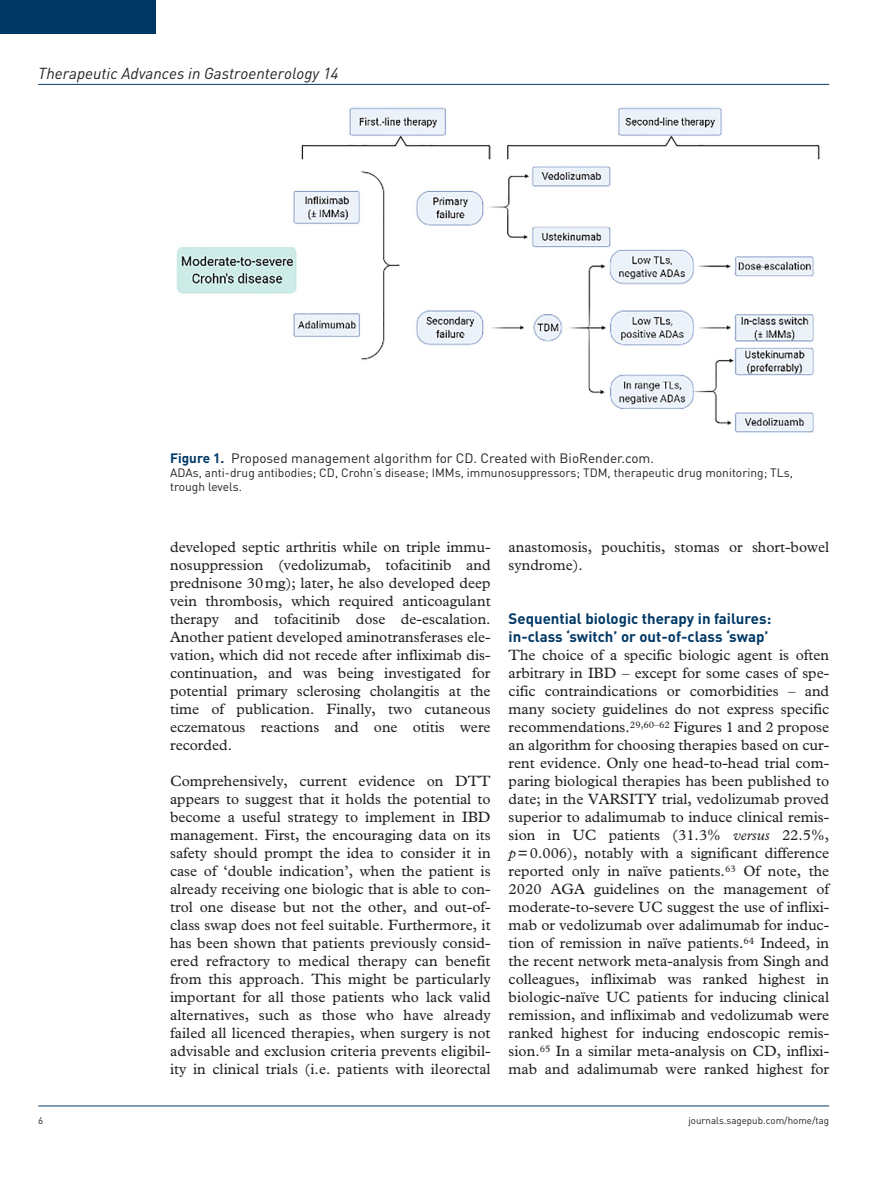
<style>
.page{position:relative;width:893px;height:1191px;background:#fff}
.page>*{position:absolute;margin:0;border:0;box-sizing:border-box;transform-origin:0 0}
.t1{font:italic 15.75px "DIN";color:#231f20}
.t2{font:15px/18px "Plantin Std";color:#231f20;text-align:justify}
.t3{font:700 15px/18px "DIN";color:#003865}
.t4{font:13.5px "DIN";color:#231f20}
.t5{font:12px/14.2px "DIN";color:#231f20}
.t6{font:9.75px "DIN";color:#231f20}
.s1{font-weight:700;color:#003865}
.s2{font-style:italic}
</style>
<div class="page">
<hr style="left:38px;top:84px;width:791px;height:1px;background:#003865">
<hr style="left:38px;top:1105px;width:791px;height:1px;background:#003865">
<div style="left:0;top:0;width:155px;height:34px;background:#003865"></div>
<img style="left:176px;top:107px;width:644px;height:326px">
<p class="t1" style="left:38px;top:63px;width:302px">Therapeutic Advances in Gastroenterology 14</p>
<p class="t4" style="left:170px;top:449px;width:485px"><span class="s1">Figure 1.</span> Proposed management algorithm for CD. Created with BioRender.com.</p>
<p class="t5" style="left:170px;top:465px;width:624px">ADAs, anti-drug antibodies; CD, Crohn’s disease; IMMs, immunosuppressors; TDM, therapeutic drug monitoring; TLs, trough levels.</p>
<p class="t2" style="left:170px;top:538px;width:322px">developed septic arthritis while on triple immu&shy;nosuppression (vedolizumab, tofacitinib and prednisone 30mg); later, he also developed deep vein thrombosis, which required anticoagulant therapy and tofacitinib dose de-escalation.<br>Another patient developed aminotransferases ele&shy;vation, which did not recede after infliximab dis&shy;continuation, and was being investigated for potential primary sclerosing cholangitis at the time of publication. Finally, two cutaneous eczematous reactions and one otitis were recorded.</p>
<p class="t2" style="left:170px;top:772px;width:322px">Comprehensively, current evidence on DTT appears to suggest that it holds the potential to become a useful strategy to implement in IBD management. First, the encouraging data on its safety should prompt the idea to consider it in case of ‘double indication’, when the patient is already receiving one biologic that is able to con&shy;trol one disease but not the other, and out-of&shy;class swap does not feel suitable. Furthermore, it has been shown that patients previously consid&shy;ered refractory to medical therapy can benefit from this approach. This might be particularly important for all those patients who lack valid alternatives, such as those who have already failed all licenced therapies, when surgery is not advisable and exclusion criteria prevents eligibil&shy;ity in clinical trials (i.e. patients with ileorectal</p>
<p class="t2" style="left:509px;top:538px;width:322px">anastomosis, pouchitis, stomas or short-bowel syndrome).</p>
<p class="t3" style="left:509px;top:609px;width:264px">Sequential biologic therapy in failures: in-class ‘switch’ or out-of-class ‘swap’</p>
<p class="t2" style="left:509px;top:646px;width:322px">The choice of a specific biologic agent is often arbitrary in IBD – except for some cases of spe&shy;cific contraindications or comorbidities – and many society guidelines do not express specific recommendations.<sup>29,60–62</sup> Figures 1 and 2 propose an algorithm for choosing therapies based on cur&shy;rent evidence. Only one head-to-head trial com&shy;paring biological therapies has been published to date; in the VARSITY trial, vedolizumab proved superior to adalimumab to induce clinical remis&shy;sion in UC patients (31.3% <span class="s2">versus</span> 22.5%, <span class="s2">p</span>=0.006), notably with a significant difference reported only in naïve patients.<sup>63</sup> Of note, the 2020 AGA guidelines on the management of moderate-to-severe UC suggest the use of inflixi&shy;mab or vedolizumab over adalimumab for induc&shy;tion of remission in naïve patients.<sup>64</sup> Indeed, in the recent network meta-analysis from Singh and colleagues, infliximab was ranked highest in biologic-naïve UC patients for inducing clinical remission, and infliximab and vedolizumab were ranked highest for inducing endoscopic remis&shy;sion.<sup>65</sup> In a similar meta-analysis on CD, inflixi&shy;mab and adalimumab were ranked highest for</p>
<p class="t6" style="left:38px;top:1114px;width:7px">6</p>
<p class="t6" style="left:688px;top:1114px;width:142px">journals.sagepub.com/home/tag</p>
</div>
